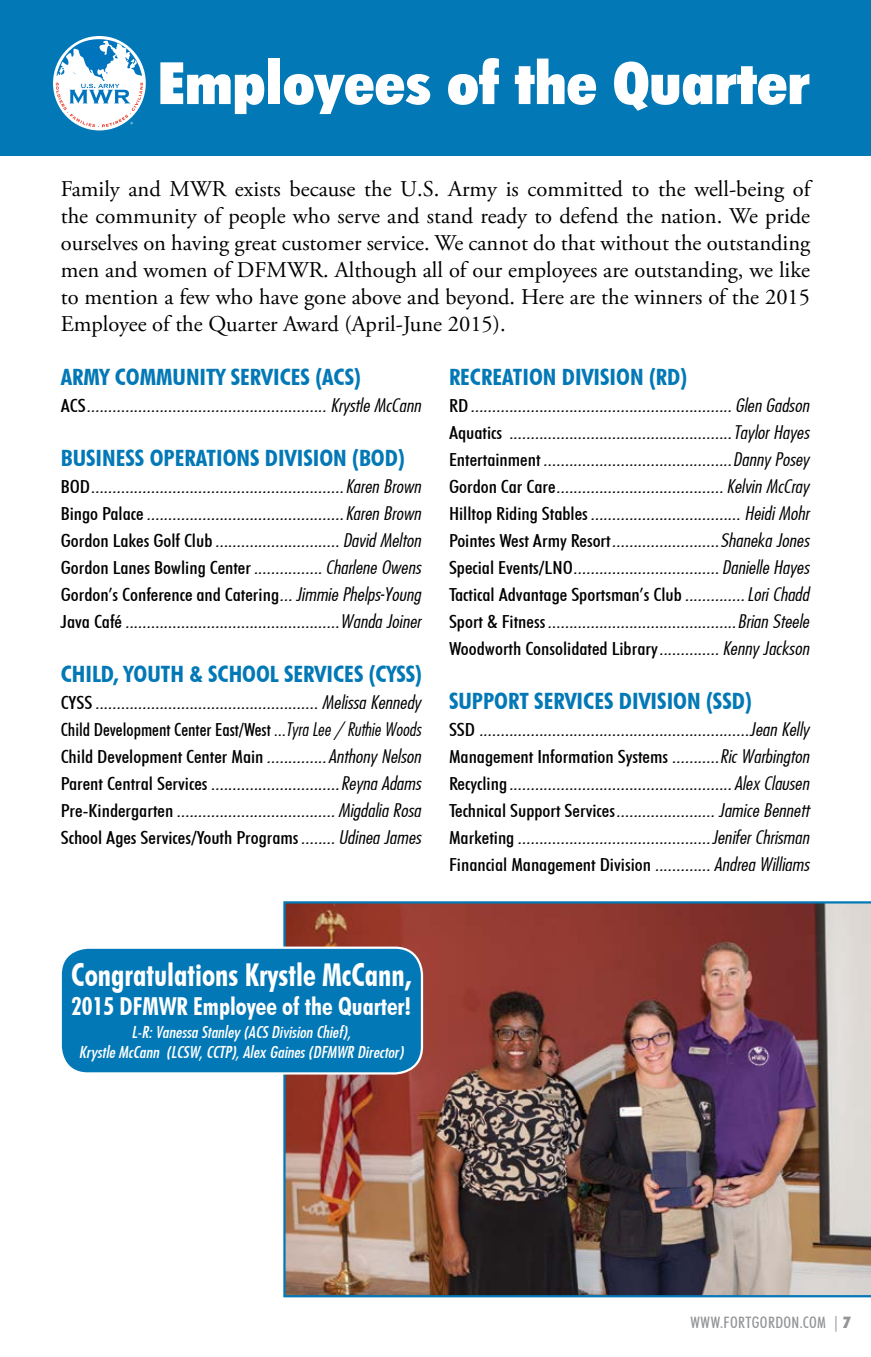
<style>
.page{position:relative;width:871px;height:1357px;background:#fff}
.page>*{position:absolute;margin:0;border:0;box-sizing:border-box;transform-origin:0 0}
.t1{font:900 condensed 58.5px "Futura BT";color:#fff;scale:1.1 1}
.t2{font:700 condensed 31.5px "Futura BT";color:#fff;scale:.94 1}
.t3{font:700 condensed 24.75px "Futura BT";color:#fff}
.t4{font:22.5px/27px "Adobe Garamond Pro";color:#000;text-align:justify}
.t5{font:700 condensed 22.5px "Futura BT";color:#0278b6;scale:1.09 1}
.t6{font:18px/27px "Futura Lt Cn BT Italic";color:#000;text-align:justify;scale:1.15 1}
.t7{font:500 condensed 18px "Futura BT";color:#000;scale:1.15 1}
.t8{font:500 condensed 18px "Futura BT";color:#000;scale:1.04 1}
.t9{font:15.75px/20.2px "Futura Md Cn BT Italic";color:#fff;text-align:center;scale:1.09 1}
.t10{font:500 condensed 15.75px "Futura BT";letter-spacing:.025em;color:#939598}
.s1{font-family:"Futura BT";font-weight:500;font-stretch:condensed}
.s2{font-family:"Futura Lt Cn BT Italic";font-weight:400;font-stretch:normal}
.s3{font-weight:900}
</style>
<div class="page">
<img style="left:283px;top:901px;width:588px;height:396px">
<div style="left:61px;top:948px;width:361px;height:125px;background:#0278b6;border-radius:27px"></div>
<div style="left:60px;top:946px;width:363px;height:128px;border:2px solid #fff;border-radius:27px"></div>
<div style="left:0;top:0;width:871px;height:155px;background:#0278b6"></div>
<div style="left:53px;top:36px;width:93px;height:94px;background:#fff;border-radius:50%"></div>
<svg style="left:56px;top:39px;width:87px;height:88px"></svg>
<h1 class="t1" style="left:158px;top:48px;width:594px">Employees of the Quarter</h1>
<p class="t4" style="left:61px;top:176px;width:751px">Family and MWR exists because the U.S. Army is committed to the well-being of the community of people who serve and stand ready to defend the nation. We pride ourselves on having great customer service. We cannot do that without the outstanding men and women of DFMWR. Although all of our employees are outstanding, we like to mention a few who have gone above and beyond. Here are the winners of the 2015<br>Employee of the Quarter Award (April-June 2015).</p>
<p class="t5" style="left:61px;top:363px;width:277px">ARMY COMMUNITY SERVICES (ACS)</p>
<p class="t6" style="left:61px;top:391px;width:315px"><span class="s1">ACS</span>........................................................ Krystle McCann</p>
<p class="t5" style="left:61px;top:444px;width:317px">BUSINESS OPERATIONS DIVISION (BOD)</p>
<p class="t6" style="left:61px;top:472px;width:315px"><span class="s1">BOD</span>...........................................................Karen Brown <span class="s1">Bingo Palace</span>..............................................Karen Brown <span class="s1">Gordon Lakes Golf Club</span>............................. David Melton <span class="s1">Gordon Lanes Bowling Center</span>................ Charlene Owens</p>
<p class="t7" style="left:61px;top:583px;width:315px">Gordon’s Conference and Catering<span class="s2">... Jimmie Phelps-Young</span></p>
<p class="t6" style="left:61px;top:607px;width:315px"><span class="s1">Java Café</span>..................................................Wanda Joiner</p>
<p class="t5" style="left:61px;top:660px;width:333px">CHILD, YOUTH &amp; SCHOOL SERVICES (CYSS)</p>
<p class="t6" style="left:61px;top:688px;width:315px"><span class="s1">CYSS</span>.................................................... Melissa Kennedy</p>
<p class="t8" style="left:61px;top:718px;width:348px">Child Development Center East/West <span class="s2">...Tyra Lee / Ruthie Woods</span></p>
<p class="t6" style="left:61px;top:742px;width:315px"><span class="s1">Child Development Center Main</span>..............Anthony Nelson <span class="s1">Parent Central Services</span> ..............................Reyna Adams <span class="s1">Pre-Kindergarten</span>..................................... Migdalia Rosa</p>
<p class="t7" style="left:61px;top:826px;width:315px">School Ages Services/Youth Programs<span class="s2">........ Udinea James</span></p>
<p class="t5" style="left:449px;top:363px;width:220px">RECREATION DIVISION (RD)</p>
<p class="t6" style="left:449px;top:391px;width:315px"><span class="s1">RD</span>............................................................. Glen Gadson <span class="s1">Aquatics</span> ....................................................Taylor Hayes <span class="s1">Entertainment</span> ............................................Danny Posey <span class="s1">Gordon Car Care</span>.......................................Kelvin McCray <span class="s1">Hilltop Riding Stables</span>................................... Heidi Mohr <span class="s1">Pointes West Army Resort</span>.........................Shaneka Jones <span class="s1">Special Events/LNO</span>.................................. Danielle Hayes</p>
<p class="t7" style="left:449px;top:583px;width:315px">Tactical Advantage Sportsman’s Club<span class="s2">..............Lori Chadd</span></p>
<p class="t6" style="left:449px;top:607px;width:315px"><span class="s1">Sport &amp; Fitness</span>............................................Brian Steele</p>
<p class="t7" style="left:449px;top:637px;width:315px">Woodworth Consolidated Library<span class="s2">.............. Kenny Jackson</span></p>
<p class="t5" style="left:449px;top:687px;width:279px">SUPPORT SERVICES DIVISION (SSD)</p>
<p class="t6" style="left:449px;top:715px;width:315px"><span class="s1">SSD</span> ...............................................................Jean Kelly</p>
<p class="t7" style="left:449px;top:745px;width:315px">Management Information Systems <span class="s2">...........Ric Warbington</span></p>
<p class="t6" style="left:449px;top:769px;width:315px"><span class="s1">Recycling</span>....................................................Alex Clausen <span class="s1">Technical Support Services</span>....................... Jamice Bennett <span class="s1">Marketing</span> .............................................Jenifer Chrisman</p>
<p class="t7" style="left:449px;top:853px;width:315px">Financial Management Division <span class="s2">............. Andrea Williams</span></p>
<h2 class="t2" style="left:71px;top:955px;width:363px">Congratulations Krystle McCann,</h2>
<h3 class="t3" style="left:71px;top:991px;width:342px">2015 DFMWR Employee of the Quarter!</h3>
<p class="t9" style="left:79px;top:1021px;width:299px">L-R: Vanessa Stanley (ACS Division Chief),<br>Krystle McCann (LCSW, CCTP), Alex Gaines (DFMWR Director)</p>
<p class="t10" style="left:690px;top:1313px;width:162px">WWW.FORTGORDON.COM | <span class="s3">7</span></p>
</div>
